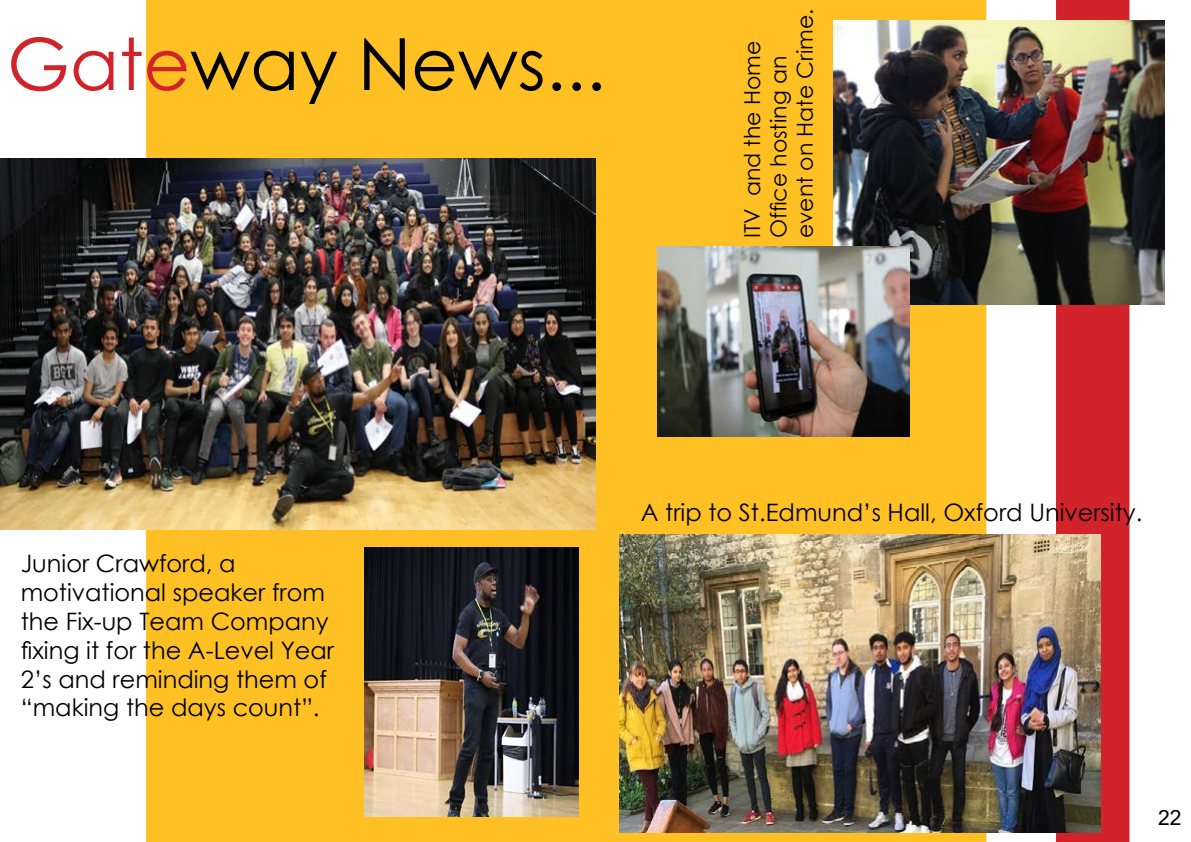
<style>
.page{position:relative;width:1191px;height:842px;background:#fff}
.page>*{position:absolute;margin:0;border:0;box-sizing:border-box;transform-origin:0 0}
.t1{font:72px "Century Gothic";color:#000}
.t2{font:24px/28.8px "Century Gothic";color:#000}
.t3{font:22px/26.4px "Century Gothic";color:#000}
.t4{font:21px "Arial";color:#000}
.s1{color:#d2232a}
</style>
<div class="page">
<div style="left:1055px;top:0;width:75px;height:842px;background:#d2232a"></div>
<div style="left:145px;top:0;width:842px;height:842px;background:#fec022"></div>
<img style="left:0;top:158px;width:595px;height:372px">
<img style="left:364px;top:547px;width:214px;height:269px">
<img style="left:833px;top:20px;width:331px;height:285px">
<img style="left:619px;top:534px;width:481px;height:298px">
<img style="left:657px;top:247px;width:252px;height:190px">
<h1 class="t1" style="left:7px;top:14px;width:600px"><span class="s1">Gate</span>way News...</h1>
<p class="t3" style="left:738px;top:238px;width:231px;rotate:-90deg">ITV and the Home<br>Office hosting an event on Hate Crime.</p>
<p class="t2" style="left:21px;top:549px;width:315px">Junior Crawford, a motivational speaker from the Fix-up Team Company fixing it for the A-Level Year<br>2’s and reminding them of “making the days count”.</p>
<p class="t2" style="left:641px;top:497px;width:503px">A trip to St.Edmund’s Hall, Oxford University.</p>
<p class="t4" style="left:1158px;top:803px;width:25px">22</p>
</div>
